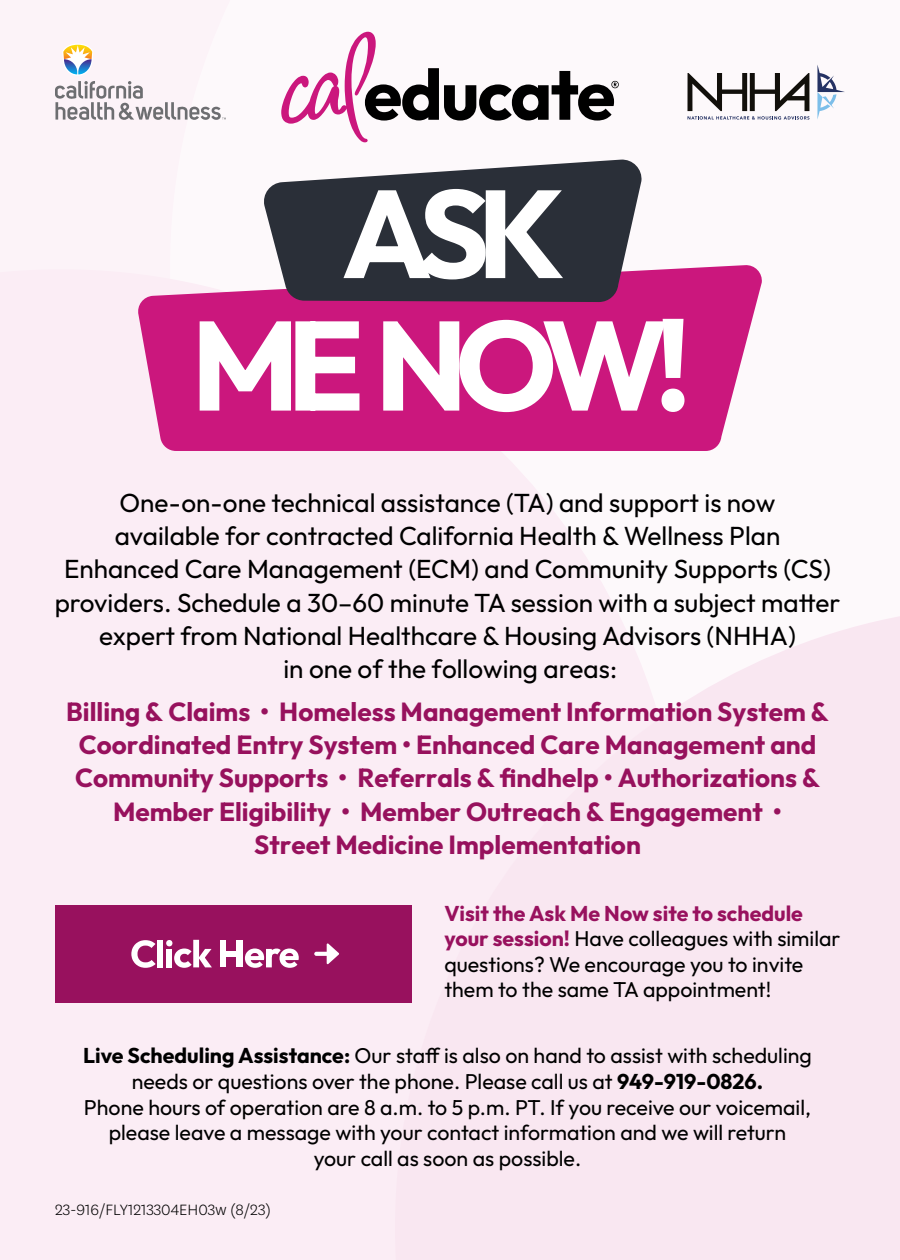
<style>
.page{position:relative;width:900px;height:1260px;background:#fff}
.page>*{position:absolute;margin:0;border:0;box-sizing:border-box;transform-origin:0 0}
.t1{font:700 126.25px "Outfit";color:#fff}
.t2{font:700 124.25px "Outfit";color:#fff}
.t3{font:26px/33.2px "Outfit";color:#000;text-align:center}
.t4{font:700 26px "Outfit";color:#97115d}
.t5{font:21.5px/25.8px "Outfit";color:#000}
.t6{font:700 21.5px/25.8px "Outfit";color:#98115e}
.t7{font:300 17.5px "Centene Sans";color:#000}
.s1{font-weight:400;color:#000}
.s2{font-weight:700}
</style>
<div class="page">
<div style="left:0;top:0;width:170px;height:269px;background:#fcf3f8"></div>
<svg style="left:170px;top:0;width:648px;height:240px"></svg>
<div style="left:0;top:269px;width:614px;height:991px;background:#fbedf5"></div>
<div style="left:395px;top:605px;width:505px;height:655px;background:#f9e7f1"></div>
<svg style="left:137px;top:264px;width:625px;height:187px;background:#cf2c88"></svg>
<svg style="left:262px;top:159px;width:381px;height:143px;background:#484852"></svg>
<svg style="left:55px;top:44px;width:171px;height:77px"></svg>
<svg style="left:281px;top:32px;width:338px;height:110px"></svg>
<svg style="left:687px;top:73px;width:122px;height:47px"></svg>
<svg style="left:817px;top:65px;width:28px;height:55px"></svg>
<div style="left:55px;top:906px;width:356px;height:97px;background:#98115e"></div>
<svg style="left:131px;top:940px;width:25px;height:28px"></svg>
<div style="left:157px;top:940px;width:6px;height:27px;background:#fff"></div>
<svg style="left:166px;top:940px;width:46px;height:28px"></svg>
<div style="left:236px;top:941px;width:6px;height:26px;background:#fff"></div>
<div style="left:223px;top:951px;width:15px;height:5px;background:#fff"></div>
<div style="left:220px;top:941px;width:6px;height:26px;background:#fff"></div>
<svg style="left:245px;top:949px;width:54px;height:19px"></svg>
<svg style="left:314px;top:943px;width:25px;height:21px"></svg>
<h1 class="t2" style="left:342px;top:152px;width:225px">ASK</h1>
<h1 class="t1" style="left:191px;top:282px;width:502px">ME NOW!</h1>
<p class="t3" style="left:55px;top:487px;width:787px">One-on-one technical assistance (TA) and support is now<br>available for contracted California Health &amp; Wellness Plan Enhanced Care Management (ECM) and Community Supports (CS) providers. Schedule a 30–60 minute TA session with a subject matter expert from National Healthcare &amp; Housing Advisors (NHHA)<br>in one of the following areas:</p>
<p class="t4" style="left:66px;top:694px;width:764px">Billing &amp; Claims • Homeless Management Information System &amp;</p>
<p class="t4" style="left:79px;top:728px;width:739px">Coordinated Entry System • Enhanced Care Management and</p>
<p class="t4" style="left:75px;top:761px;width:747px">Community Supports • Referrals &amp; findhelp • Authorizations &amp;</p>
<p class="t4" style="left:113px;top:794px;width:670px">Member Eligibility • Member Outreach &amp; Engagement •</p>
<p class="t4" style="left:254px;top:827px;width:388px">Street Medicine Implementation</p>
<p class="t6" style="left:444px;top:901px;width:398px">Visit the Ask Me Now site to schedule your session! <span class="s1">Have colleagues with similar</span></p>
<p class="t5" style="left:444px;top:952px;width:361px">questions? We encourage you to invite them to the same TA appointment!</p>
<p class="t5" style="left:83px;top:1043px;width:730px;text-align:center"><span class="s2">Live Scheduling Assistance:</span> Our staff is also on hand to assist with scheduling needs or questions over the phone. Please call us at <span class="s2">949-919-0826.<br></span>Phone hours of operation are 8 a.m. to 5 p.m. PT. If you receive our voicemail, please leave a message with your contact information and we will return<br>your call as soon as possible.</p>
<p class="t7" style="left:55px;top:1199px;width:218px">23-916/FLY1213304EH03w (8/23)</p>
</div>
